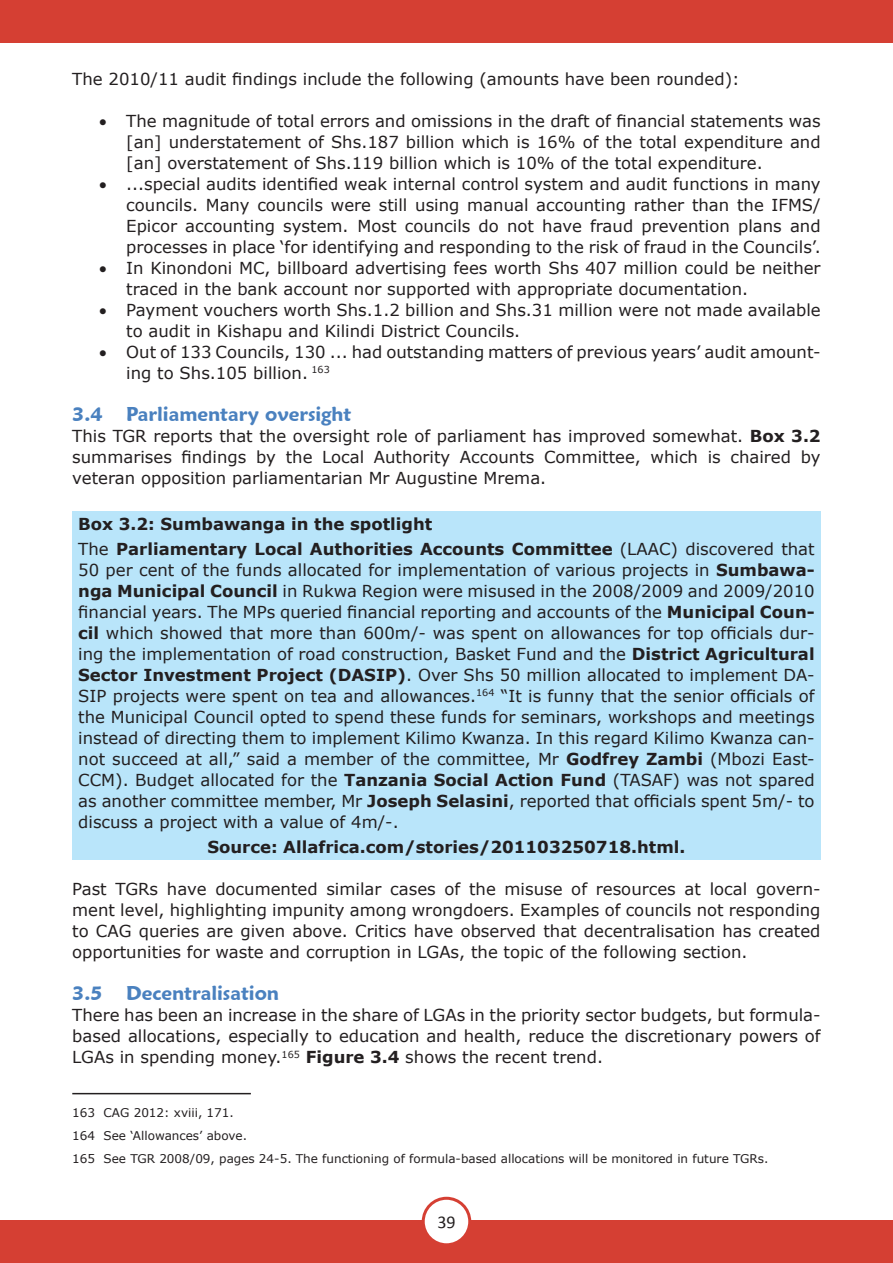
<style>
.page{position:relative;width:893px;height:1263px;background:#fff}
.page>*{position:absolute;margin:0;border:0;box-sizing:border-box;transform-origin:0 0}
.t1{font:600 19.5px "Maiandra GD";color:#4a81bf}
.t2{font:18px "Calibri";color:#231f20}
.t3{font:16.5px/21px "Verdana";color:#231f20;text-align:justify}
.t4{font:700 16.5px/25.2px "Verdana";color:#231f20}
.t5{font:12px/23px "Verdana";color:#231f20}
.s1{font-weight:700}
.s2{font-weight:400}
</style>
<div class="page">
<div style="left:0;top:0;width:893px;height:43px;background:#d53f33"></div>
<div style="left:0;top:1220px;width:893px;height:43px;background:#d53f33"></div>
<div style="left:423px;top:1198px;width:47px;height:47px;background:#fff;border-radius:50%"></div>
<div style="left:422px;top:1197px;width:49px;height:49px;border:3px solid #d53f33;border-radius:50%"></div>
<div style="left:72px;top:511px;width:749px;height:348px;background:#b9e5fa"></div>
<hr style="left:72px;top:1093px;width:179px;height:1px;background:#231f20">
<p class="t3" style="left:72px;top:68px;width:669px">The 2010/11 audit findings include the following (amounts have been rounded):</p>
<p class="t3" style="left:126px;top:110px;width:696px;text-indent:-27px">• The magnitude of total errors and omissions in the draft of financial statements was [an] understatement of Shs.187 billion which is 16% of the total expenditure and [an] overstatement of Shs.119 billion which is 10% of the total expenditure.</p>
<p class="t3" style="left:126px;top:173px;width:696px;text-indent:-27px">• ...special audits identified weak internal control system and audit functions in many councils. Many councils were still using manual accounting rather than the IFMS/ Epicor accounting system. Most councils do not have fraud prevention plans and processes in place ‘for identifying and responding to the risk of fraud in the Councils’.</p>
<p class="t3" style="left:126px;top:257px;width:696px;text-indent:-27px">• In Kinondoni MC, billboard advertising fees worth Shs 407 million could be neither traced in the bank account nor supported with appropriate documentation.</p>
<p class="t3" style="left:126px;top:299px;width:696px;text-indent:-27px">• Payment vouchers worth Shs.1.2 billion and Shs.31 million were not made available to audit in Kishapu and Kilindi District Councils.</p>
<p class="t3" style="left:126px;top:341px;width:696px;text-indent:-27px">• Out of 133 Councils, 130 ... had outstanding matters of previous years’ audit amount&shy;ing to Shs.105 billion. <sup>163</sup></p>
<p class="t1" style="left:72px;top:402px;width:281px">3.4 Parliamentary oversight</p>
<p class="t3" style="left:72px;top:425px;width:750px">This TGR reports that the oversight role of parliament has improved somewhat. <span class="s1">Box 3.2 </span>summarises findings by the Local Authority Accounts Committee, which is chaired by veteran opposition parliamentarian Mr Augustine Mrema.</p>
<p class="t4" style="left:78px;top:510px;width:738px">Box 3.2: Sumbawanga in the spotlight<br><span class="s2">The</span> Parliamentary Local Authorities Accounts Committee <span class="s2">(LAAC) discovered that</span></p>
<p class="t3" style="left:78px;top:559px;width:738px">50 per cent of the funds allocated for implementation of various projects in <span class="s1">Sumbawa&shy;nga Municipal Council</span> in Rukwa Region were misused in the 2008/2009 and 2009/2010 financial years. The MPs queried financial reporting and accounts of the <span class="s1">Municipal Coun&shy;cil</span> which showed that more than 600m/- was spent on allowances for top officials dur&shy;ing the implementation of road construction, Basket Fund and the <span class="s1">District Agricultural Sector Investment Project (DASIP)</span>. Over Shs 50 million allocated to implement DA-SIP projects were spent on tea and allowances.<sup>164</sup> “It is funny that the senior officials of the Municipal Council opted to spend these funds for seminars, workshops and meetings instead of directing them to implement Kilimo Kwanza. In this regard Kilimo Kwanza can&shy;not succeed at all,” said a member of the committee, Mr <span class="s1">Godfrey Zambi</span> (Mbozi East-CCM). Budget allocated for the <span class="s1">Tanzania Social Action Fund</span> (TASAF) was not spared as another committee member, Mr <span class="s1">Joseph Selasini</span>, reported that officials spent 5m/- to discuss a project with a value of 4m/-.</p>
<p class="t4" style="left:207px;top:834px;width:480px">Source: Allafrica.com/stories/201103250718.html.</p>
<p class="t3" style="left:72px;top:878px;width:750px">Past TGRs have documented similar cases of the misuse of resources at local govern&shy;ment level, highlighting impunity among wrongdoers. Examples of councils not responding to CAG queries are given above. Critics have observed that decentralisation has created opportunities for waste and corruption in LGAs, the topic of the following section.</p>
<p class="t1" style="left:72px;top:981px;width:208px">3.5 Decentralisation</p>
<p class="t3" style="left:72px;top:1004px;width:750px">There has been an increase in the share of LGAs in the priority sector budgets, but formula&shy;based allocations, especially to education and health, reduce the discretionary powers of LGAs in spending money.<sup>165</sup> <span class="s1">Figure 3.4</span> shows the recent trend.</p>
<p class="t5" style="left:72px;top:1101px;width:698px">163 CAG 2012: xviii, 171.<br>164 See ‘Allowances’ above.<br>165 See TGR 2008/09, pages 24-5. The functioning of formula-based allocations will be monitored in future TGRs.</p>
<p class="t2" style="left:437px;top:1210px;width:20px">39</p>
</div>
